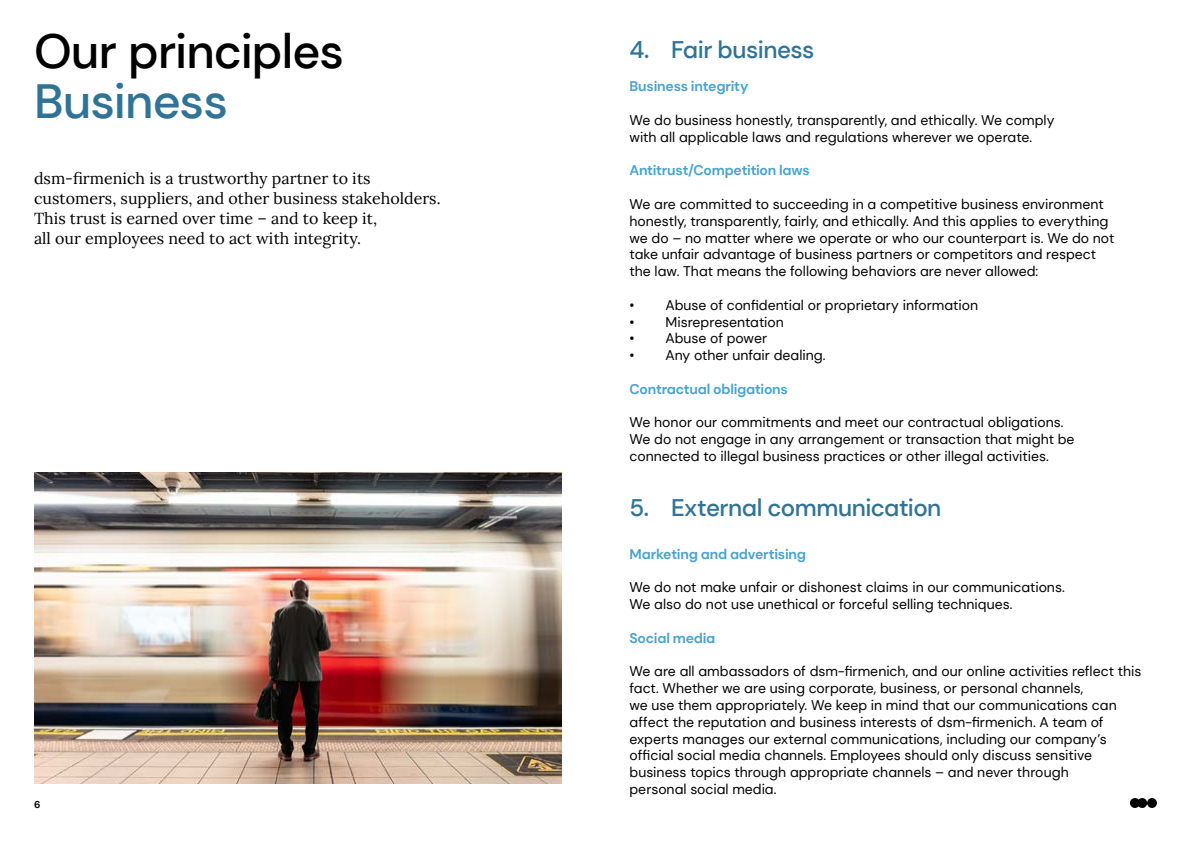
<style>
.page{position:relative;width:1191px;height:842px;background:#fff}
.page>*{position:absolute;margin:0;border:0;box-sizing:border-box;transform-origin:0 0}
.t1{font:500 48px "DM Sans";letter-spacing:-.02em;color:#000}
.t2{font:500 48px "DM Sans";letter-spacing:-.02em;color:#307396}
.t3{font:500 24px "DM Sans";letter-spacing:-.02em;color:#307396}
.t4{font:16px/20px "Lora";color:#000}
.t5{font:14px/16.8px "DM Sans";color:#000}
.t6{font:700 14px "DM Sans";letter-spacing:-.02em;color:#47a3cf}
.t7{font:700 10px "DM Sans";color:#000}
</style>
<div class="page">
<svg style="left:1130px;top:798px;width:27px;height:10px"></svg>
<img style="left:34px;top:472px;width:527px;height:311px">
<h1 class="t1" style="left:34px;top:21px;width:311px">Our principles</h1>
<h1 class="t2" style="left:34px;top:71px;width:195px">Business</h1>
<p class="t4" style="left:34px;top:167px;width:408px">dsm-firmenich is a trustworthy partner to its customers, suppliers, and other business stakeholders.<br>This trust is earned over time – and to keep it,<br>all our employees need to act with integrity.</p>
<p class="t7" style="left:34px;top:798px;width:8px">6</p>
<h2 class="t3" style="left:629px;top:35px;width:186px">4. Fair business</h2>
<p class="t6" style="left:629px;top:78px;width:120px">Business integrity</p>
<p class="t5" style="left:629px;top:112px;width:426px">We do business honestly, transparently, and ethically. We comply with all applicable laws and regulations wherever we operate.</p>
<p class="t6" style="left:629px;top:162px;width:182px">Antitrust/Competition laws</p>
<p class="t5" style="left:629px;top:196px;width:486px">We are committed to succeeding in a competitive business environment honestly, transparently, fairly, and ethically. And this applies to everything we do – no matter where we operate or who our counterpart is. We do not take unfair advantage of business partners or competitors and respect the law. That means the following behaviors are never allowed:</p>
<p class="t5" style="left:629px;top:296px;width:350px">• Abuse of confidential or proprietary information</p>
<p class="t5" style="left:629px;top:313px;width:156px">• Misrepresentation</p>
<p class="t5" style="left:629px;top:330px;width:139px">• Abuse of power</p>
<p class="t5" style="left:629px;top:347px;width:197px">• Any other unfair dealing.</p>
<p class="t6" style="left:629px;top:380px;width:160px">Contractual obligations</p>
<p class="t5" style="left:629px;top:414px;width:446px">We honor our commitments and meet our contractual obligations.<br>We do not engage in any arrangement or transaction that might be connected to illegal business practices or other illegal activities.</p>
<h2 class="t3" style="left:629px;top:493px;width:313px">5. External communication</h2>
<p class="t6" style="left:629px;top:545px;width:178px">Marketing and advertising</p>
<p class="t5" style="left:629px;top:579px;width:437px">We do not make unfair or dishonest claims in our communications.<br>We also do not use unethical or forceful selling techniques.</p>
<p class="t6" style="left:629px;top:629px;width:87px">Social media</p>
<p class="t5" style="left:629px;top:663px;width:513px">We are all ambassadors of dsm-firmenich, and our online activities reflect this fact. Whether we are using corporate, business, or personal channels,<br>we use them appropriately. We keep in mind that our communications can affect the reputation and business interests of dsm-firmenich. A team of experts manages our external communications, including our company’s official social media channels. Employees should only discuss sensitive business topics through appropriate channels – and never through<br>personal social media.</p>
</div>
